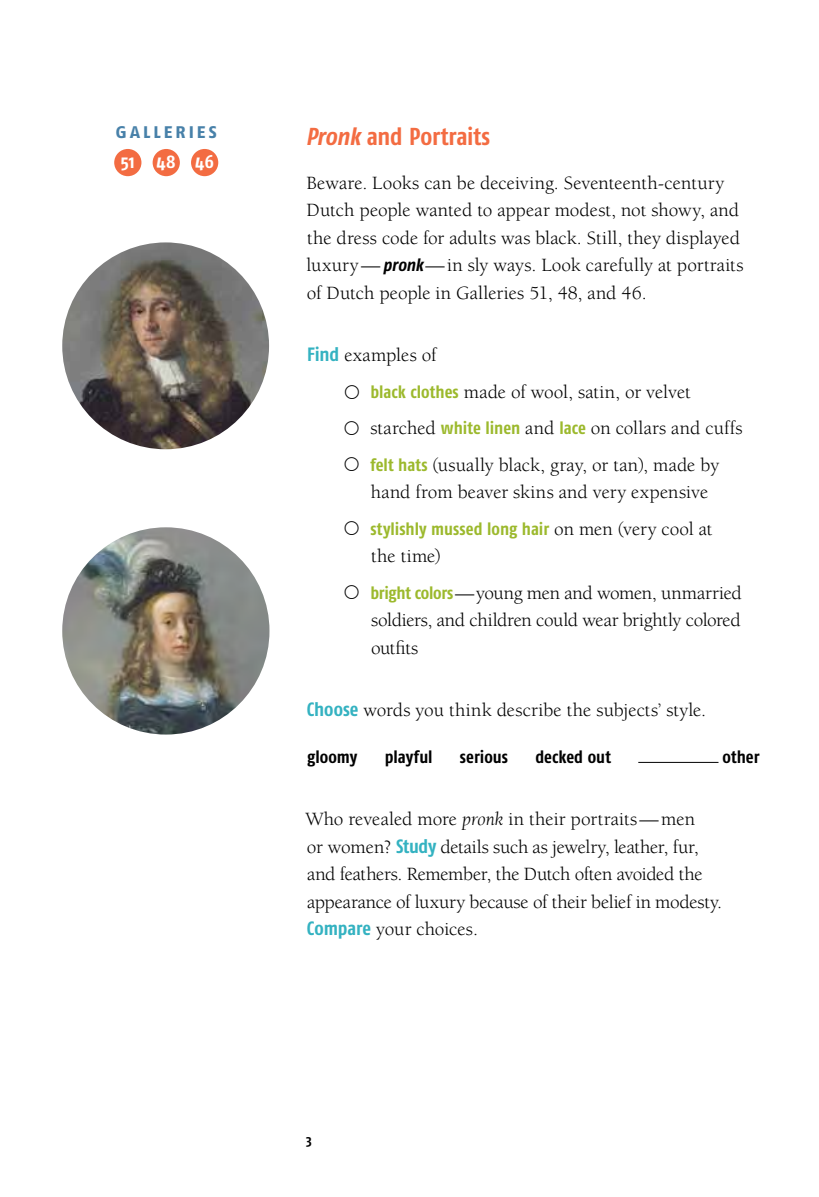
<style>
.page{position:relative;width:819px;height:1197px;background:#fff}
.page>*{position:absolute;margin:0;border:0;box-sizing:border-box;transform-origin:0 0}
.t1{font:700 24.5px "Fago Co";letter-spacing:-.005em;color:#f36c42}
.t2{font:21px "Fago Co Bold Caps";letter-spacing:.12em;color:#4881a9}
.t3{font:19.25px/27.7px "Berkeley";color:#000}
.t4{font:19.25px/27.7px "Berkeley";letter-spacing:-.02em;color:#000}
.t5{font:18.72px "Fago Co Bold Caps";color:#fff}
.t6{font:700 17.5px "Fago Co";color:#9cb92d}
.t7{font:700 17.5px "Fago Co";color:#000}
.t8{font:700 14px "Fago Co";color:#000}
.s1{font-style:italic}
.s2{font-family:"Fago Co";font-weight:700;font-style:italic;font-size:17.5px}
.s3{font-family:"Fago Co";font-weight:700;color:#34b2c1}
.s4{font-family:"Fago Co";font-weight:700;font-size:17.5px;color:#9cb92d}
.s5{font-family:"Berkeley";font-weight:400;font-size:19.25px;color:#000}
</style>
<div class="page">
<hr style="left:638px;top:762px;width:81px;height:1px;background:#000">
<div style="left:114px;top:149px;width:27px;height:27px;background:#f36c42;border-radius:50%"></div>
<div style="left:153px;top:149px;width:27px;height:27px;background:#f36c42;border-radius:50%"></div>
<div style="left:191px;top:149px;width:27px;height:27px;background:#f36c42;border-radius:50%"></div>
<img style="left:62px;top:242px;width:207px;height:207px;border-radius:103px">
<img style="left:62px;top:527px;width:208px;height:208px;border-radius:104px">
<p class="t2" style="left:115px;top:118px;width:103px">galleries</p>
<p class="t5" style="left:121px;top:150px;width:95px">51 48 46</p>
<p class="t1" style="left:306px;top:122px;width:186px"><span class="s1">Pronk</span> and Portraits</p>
<p class="t3" style="left:307px;top:169px;width:439px">Beware. Looks can be deceiving. Seventeenth-century Dutch people wanted to appear modest, not showy, and the dress code for adults was black. Still, they displayed luxury—<span class="s2">pronk</span>—in sly ways. Look carefully at portraits of Dutch people in Galleries 51, 48, and 46.</p>
<p class="t3" style="left:370px;top:338px;width:374px;line-height:36.4px;text-indent:-63px"><span class="s3">Find</span> examples of<br><span class="s4">black clothes</span> made of wool, satin, or velvet starched <span class="s4">white linen</span> and <span class="s4">lace</span> on collars and cuffs <span class="s4">felt hats</span> (usually black, gray, or tan), made by</p>
<p class="t3" style="left:371px;top:479px;width:339px">hand from beaver skins and very expensive</p>
<p class="t6" style="left:370px;top:518px;width:344px">stylishly mussed long hair <span class="s5">on men (very cool at</span></p>
<p class="t3" style="left:370px;top:538px;width:373px;line-height:36.4px">the time)<br><span class="s4">bright colors</span>—young men and women, unmarried</p>
<p class="t4" style="left:371px;top:607px;width:371px">soldiers, and children could wear brightly colored outfits</p>
<p class="t3" style="left:307px;top:697px;width:401px"><span class="s3">Choose</span> words you think describe the subjects’ style.</p>
<p class="t7" style="left:307px;top:746px;width:52px">gloomy</p>
<p class="t7" style="left:385px;top:746px;width:49px">playful</p>
<p class="t7" style="left:460px;top:746px;width:50px">serious</p>
<p class="t7" style="left:535px;top:746px;width:77px">decked out</p>
<p class="t7" style="left:723px;top:746px;width:38px">other</p>
<p class="t3" style="left:305px;top:806px;width:418px">Who revealed more <span class="s1">pronk</span> in their portraits—men<br>or women? <span class="s3">Study</span> details such as jewelry, leather, fur, and feathers. Remember, the Dutch often avoided the appearance of luxury because of their belief in modesty.<br><span class="s3">Compare</span> your choices.</p>
<p class="t8" style="left:306px;top:1132px;width:7px">3</p>
</div>
